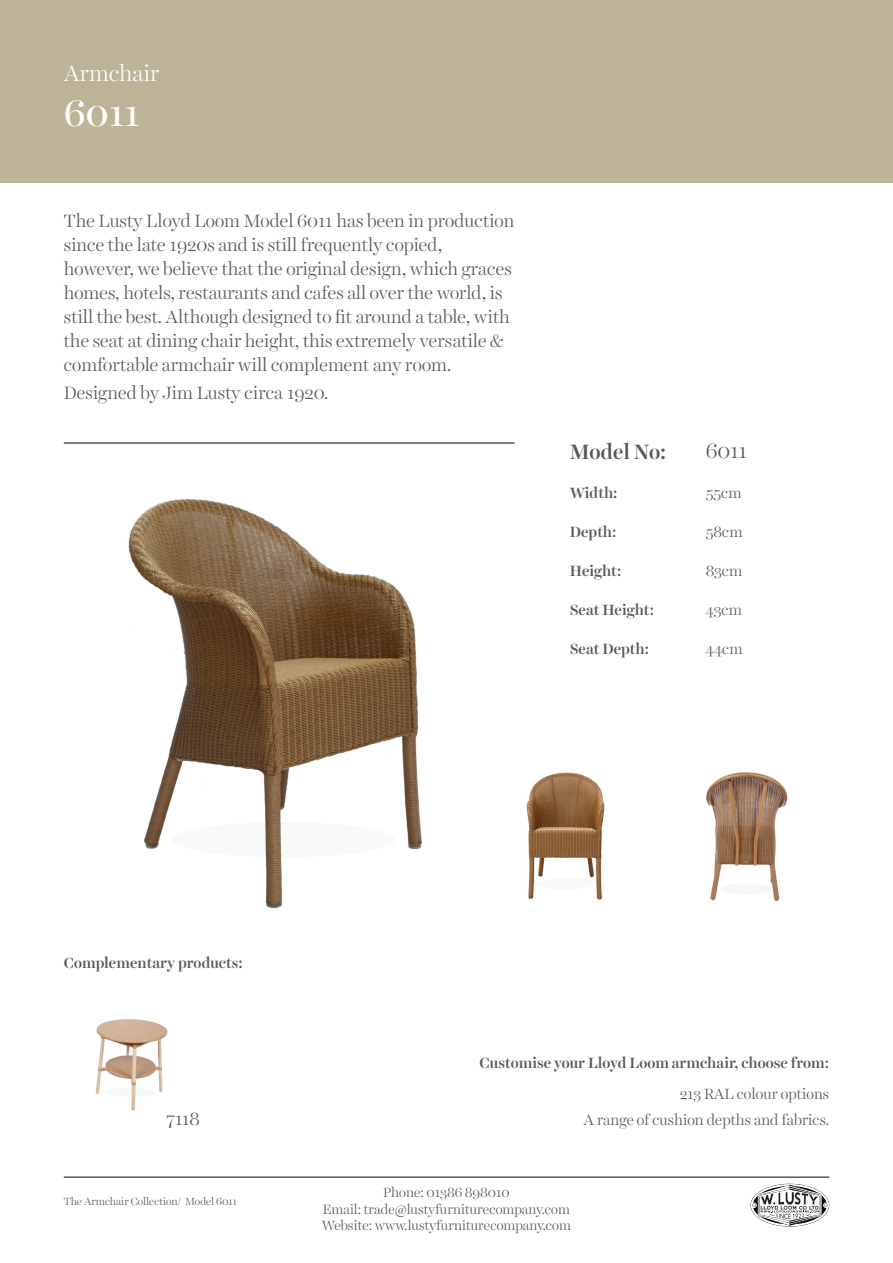
<style>
.page{position:relative;width:893px;height:1263px;background:#fff}
.page>*{position:absolute;margin:0;border:0;box-sizing:border-box;transform-origin:0 0}
.t1{font:37.5px "Harriet Display";color:#fff}
.t2{font:300 22.5px "Harriet Display";color:#fff}
.t3{font:500 21px "Harriet Display";letter-spacing:-.005em;color:#57585a}
.t4{font:300 21px "Harriet Display";color:#57585a}
.Top_paragraph{font:300 18px/24px "Harriet Display";letter-spacing:-.005em;color:#57585a}
.Top_paragraph-2{font:500 15px "Harriet Display";color:#57585a}
.Customise_paragraph{font:300 15px "Harriet Display";color:#57585a}
.Top_paragraph-3{font:300 15px "Harriet Display";color:#57585a}
.Bottom_paragraph{font:300 13.5px "Harriet Display";color:#57585a}
.t5{font:300 10.5px "Harriet Display";color:#57585a}
</style>
<div class="page">
<div style="left:0;top:0;width:893px;height:183px;background:#bdb398"></div>
<hr style="left:64px;top:442px;width:450px;height:2px;background:#57585a">
<hr style="left:64px;top:1176px;width:765px;height:2px;background:#57585a">
<svg style="left:751px;top:1185px;width:78px;height:40px"></svg>
<img style="left:526px;top:772px;width:79px;height:127px">
<img style="left:128px;top:499px;width:295px;height:410px">
<img style="left:706px;top:772px;width:82px;height:130px">
<img style="left:95px;top:1019px;width:73px;height:92px">
<p class="t2" style="left:64px;top:58px;width:97px">Armchair</p>
<p class="t1" style="left:64px;top:87px;width:79px">6011</p>
<p class="Top_paragraph" style="left:64px;top:208px;width:452px">The Lusty Lloyd Loom Model 6011 has been in production since the late 1920s and is still frequently copied, however, we believe that the original design, which graces homes, hotels, restaurants and cafes all over the world, is still the best. Although designed to fit around a table, with the seat at dining chair height, this extremely versatile &amp; comfortable armchair will complement any room.</p>
<p class="Top_paragraph" style="left:64px;top:380px;width:266px">Designed by Jim Lusty circa 1920.</p>
<p class="t3" style="left:570px;top:437px;width:98px">Model No:</p>
<p class="Top_paragraph-2" style="left:570px;top:482px;width:49px">Width:</p>
<p class="Top_paragraph-2" style="left:570px;top:521px;width:48px">Depth:</p>
<p class="Top_paragraph-2" style="left:570px;top:560px;width:53px">Height:</p>
<p class="Top_paragraph-2" style="left:570px;top:599px;width:86px">Seat Height:</p>
<p class="Top_paragraph-2" style="left:570px;top:638px;width:81px">Seat Depth:</p>
<p class="t4" style="left:706px;top:436px;width:43px">6011</p>
<p class="Customise_paragraph" style="left:706px;top:482px;width:37px">55cm</p>
<p class="Customise_paragraph" style="left:706px;top:521px;width:38px">58cm</p>
<p class="Customise_paragraph" style="left:706px;top:560px;width:38px">83cm</p>
<p class="Customise_paragraph" style="left:706px;top:599px;width:38px">43cm</p>
<p class="Customise_paragraph" style="left:706px;top:638px;width:38px">44cm</p>
<p class="Top_paragraph-2" style="left:64px;top:953px;width:181px">Complementary products:</p>
<p class="Top_paragraph" style="left:166px;top:1107px;width:35px">7118</p>
<p class="t5" style="left:64px;top:1194px;width:175px">The Armchair Collection/ Model 6011</p>
<p class="Top_paragraph-2" style="left:479px;top:1052px;width:351px">Customise your Lloyd Loom armchair, choose from:</p>
<p class="Top_paragraph-3" style="left:680px;top:1083px;width:151px">213 RAL colour options</p>
<p class="Customise_paragraph" style="left:584px;top:1109px;width:247px">A range of cushion depths and fabrics.</p>
<p class="Bottom_paragraph" style="left:383px;top:1183px;width:128px">Phone: 01386 898010</p>
<p class="Bottom_paragraph" style="left:323px;top:1199px;width:249px">Email: trade@lustyfurniturecompany.com</p>
<p class="Bottom_paragraph" style="left:322px;top:1216px;width:251px">Website: www.lustyfurniturecompany.com</p>
</div>
